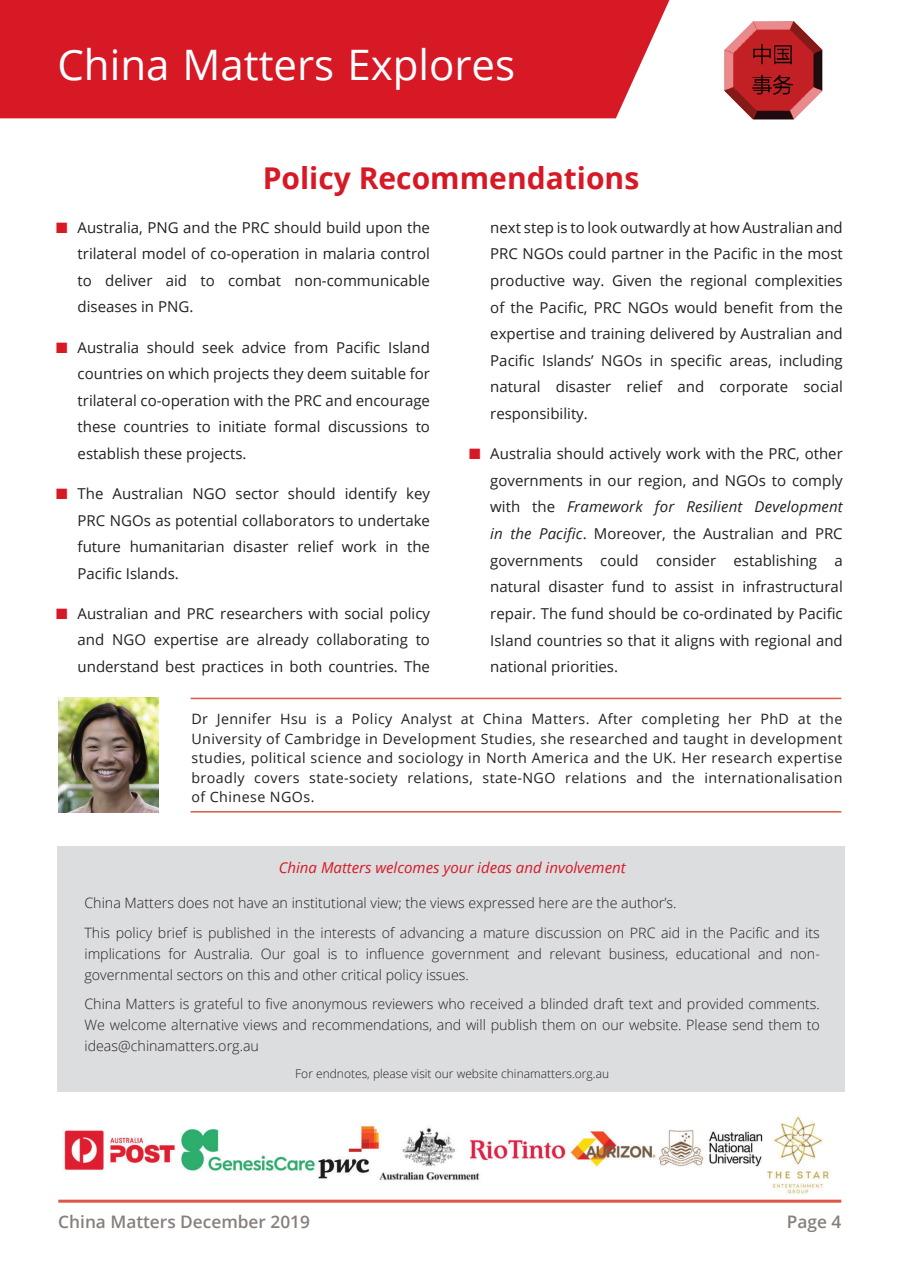
<style>
.page{position:relative;width:902px;height:1272px;background:#fff}
.page>*{position:absolute;margin:0;border:0;box-sizing:border-box;transform-origin:0 0}
.t1{font:42px "Open Sans";color:#fff}
.t2{font:700 30px "Open Sans";color:#d71825}
.t3{font:600 17.25px "Open Sans";color:#867f7c}
.t4{font:15px/26.5px "Open Sans";color:#231f20;text-align:justify}
.t5{font:italic 15px "Open Sans";color:#d71825}
.t6{font:300 14.25px/21px "Open Sans";color:#231f20}
.t7{font:14.25px/19.5px "Open Sans";letter-spacing:.03em;color:#231f20;text-align:justify}
.t8{font:300 12px "Open Sans";color:#231f20}
.s1{color:#d71825}
.s2{font-style:italic}
</style>
<div class="page">
<hr style="left:58px;top:1199px;width:783px;height:3px;background:#df5642">
<div style="left:57px;top:846px;width:787px;height:246px;background:#dcdddf"></div>
<img style="left:62px;top:1116px;width:769px;height:78px">
<div style="left:0;top:0;width:669px;height:118px;background:#d71825"></div>
<img style="left:724px;top:21px;width:98px;height:98px">
<hr style="left:190px;top:697px;width:651px;height:2px;background:#df5642">
<hr style="left:190px;top:811px;width:651px;height:1px;background:#df5642">
<img style="left:58px;top:697px;width:101px;height:115px">
<h1 class="t1" style="left:57px;top:36px;width:459px">China Matters Explores</h1>
<h2 class="t2" style="left:263px;top:157px;width:378px">Policy Recommendations</h2>
<p class="t4" style="left:78px;top:213px;width:354px;text-indent:-21px"><span class="s1">■</span> Australia, PNG and the PRC should build upon the trilateral model of co-operation in malaria control to deliver aid to combat non-communicable diseases in PNG.</p>
<p class="t4" style="left:78px;top:333px;width:354px;text-indent:-21px"><span class="s1">■</span> Australia should seek advice from Pacific Island countries on which projects they deem suitable for trilateral co-operation with the PRC and encourage these countries to initiate formal discussions to establish these projects.</p>
<p class="t4" style="left:78px;top:480px;width:354px;text-indent:-21px"><span class="s1">■</span> The Australian NGO sector should identify key PRC NGOs as potential collaborators to undertake future humanitarian disaster relief work in the Pacific Islands.</p>
<p class="t4" style="left:78px;top:599px;width:354px;text-indent:-21px"><span class="s1">■</span> Australian and PRC researchers with social policy and NGO expertise are already collaborating to understand best practices in both countries. The</p>
<p class="t4" style="left:490px;top:214px;width:354px">next step is to look outwardly at how Australian and PRC NGOs could partner in the Pacific in the most productive way. Given the regional complexities of the Pacific, PRC NGOs would benefit from the expertise and training delivered by Australian and Pacific Islands’ NGOs in specific areas, including natural disaster relief and corporate social responsibility.</p>
<p class="t4" style="left:490px;top:440px;width:354px;text-indent:-21px"><span class="s1">■</span> Australia should actively work with the PRC, other governments in our region, and NGOs to comply with the <span class="s2">Framework for Resilient Development in the Pacific</span>. Moreover, the Australian and PRC governments could consider establishing a natural disaster fund to assist in infrastructural repair. The fund should be co-ordinated by Pacific Island countries so that it aligns with regional and national priorities.</p>
<p class="t7" style="left:191px;top:708px;width:652px">Dr Jennifer Hsu is a Policy Analyst at China Matters. After completing her PhD at the University of Cambridge in Development Studies, she researched and taught in development studies, political science and sociology in North America and the UK. Her research expertise broadly covers state-society relations, state-NGO relations and the internationalisation of Chinese NGOs.</p>
<p class="t5" style="left:279px;top:856px;width:348px">China Matters welcomes your ideas and involvement</p>
<p class="t6" style="left:84px;top:887px;width:736px;line-height:29.5px">China Matters does not have an institutional view; the views expressed here are the author’s.<br>This policy brief is published in the interests of advancing a mature discussion on PRC aid in the Pacific and its</p>
<p class="t6" style="left:84px;top:942px;width:737px">implications for Australia. Our goal is to influence government and relevant business, educational and non&shy;governmental sectors on this and other critical policy issues.</p>
<p class="t6" style="left:84px;top:993px;width:737px;text-align:justify">China Matters is grateful to five anonymous reviewers who received a blinded draft text and provided comments.<br>We welcome alternative views and recommendations, and will publish them on our website. Please send them to ideas@chinamatters.org.au</p>
<p class="t8" style="left:295px;top:1065px;width:315px">For endnotes, please visit our website chinamatters.org.au</p>
<p class="t3" style="left:58px;top:1209px;width:253px">China Matters December 2019</p>
<p class="t3" style="left:786px;top:1209px;width:56px">Page 4</p>
</div>
